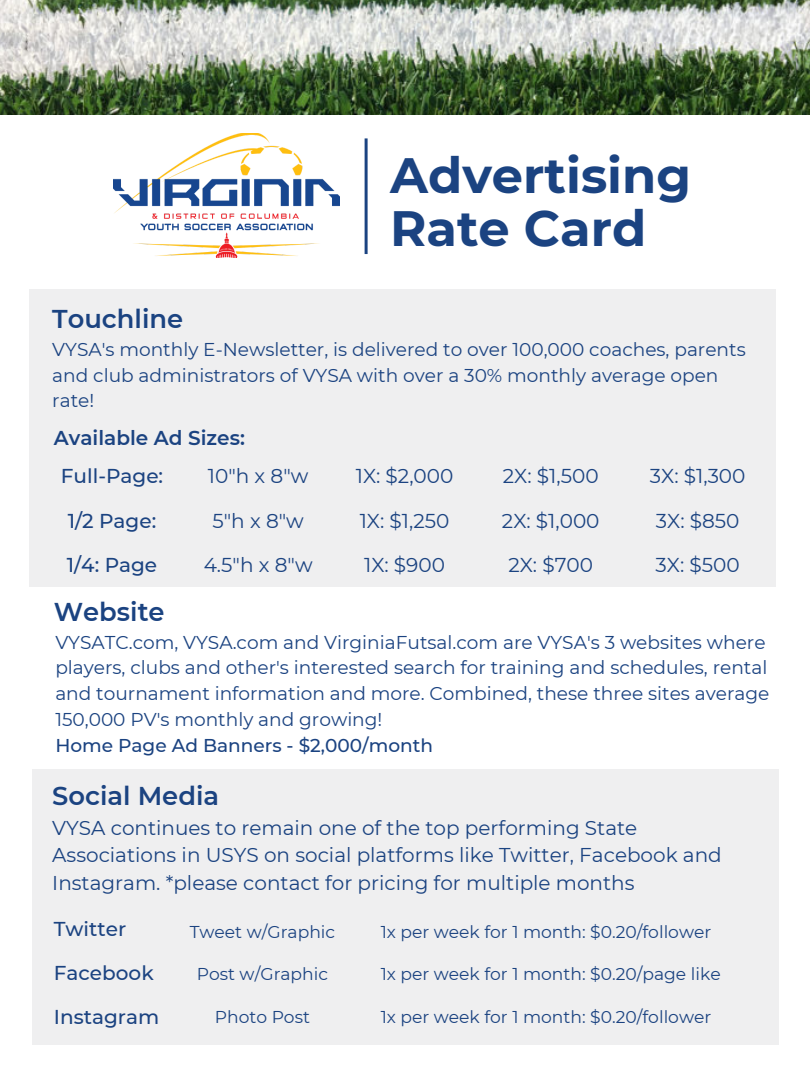
<style>
.page{position:relative;width:810px;height:1080px;background:#fff}
.page>*{position:absolute;margin:0;border:0;box-sizing:border-box;transform-origin:0 0}
.t1{font:700 49.5px "Montserrat";color:#1b4381}
.t2{font:600 25.75px "Montserrat";color:#1b4381}
.t3{font:20.06px "Montserrat";color:#1b4381}
.t4{font:500 20.06px "Montserrat";color:#1b4381}
.t5{font:600 20.06px "Montserrat";color:#1b4381}
.t6{font:20px "Montserrat";color:#1b4381}
.t7{font:18.56px/25.8px "Montserrat";color:#1b4381}
.t8{font:500 18.56px "Montserrat";color:#1b4381}
.t9{font:17.12px "Montserrat";color:#1b4381}
</style>
<div class="page">
<img style="left:0;top:0;width:810px;height:114px">
<img style="left:114px;top:133px;width:225px;height:125px">
<svg style="left:365px;top:138px;width:3px;height:116px"></svg>
<div style="left:29px;top:289px;width:747px;height:298px;background:#efeff0"></div>
<div style="left:32px;top:769px;width:747px;height:275px;background:#efeff0"></div>
<p class="t1" style="left:390px;top:146px;width:302px">Advertising</p>
<p class="t1" style="left:390px;top:198px;width:258px">Rate Card</p>
<p class="t2" style="left:52px;top:303px;width:132px">Touchline</p>
<p class="t7" style="left:52px;top:336px;width:695px">VYSA's monthly E-Newsletter, is delivered to over 100,000 coaches, parents and club administrators of VYSA with over a 30% monthly average open rate!</p>
<p class="t5" style="left:54px;top:425px;width:193px">Available Ad Sizes:</p>
<p class="t4" style="left:61px;top:464px;width:104px">Full-Page:</p>
<p class="t4" style="left:68px;top:508px;width:90px">1/2 Page:</p>
<p class="t4" style="left:67px;top:552px;width:92px">1/4: Page</p>
<p class="t3" style="left:356px;top:464px;width:99px">1X: $2,000</p>
<p class="t3" style="left:360px;top:508px;width:91px">1X: $1,250</p>
<p class="t3" style="left:364px;top:552px;width:82px">1X: $900</p>
<p class="t3" style="left:503px;top:464px;width:97px">2X: $1,500</p>
<p class="t3" style="left:502px;top:508px;width:99px">2X: $1,000</p>
<p class="t3" style="left:508px;top:552px;width:86px">2X: $700</p>
<p class="t3" style="left:650px;top:464px;width:97px">3X: $1,300</p>
<p class="t3" style="left:656px;top:508px;width:85px">3X: $850</p>
<p class="t3" style="left:656px;top:552px;width:86px">3X: $500</p>
<p class="t3" style="left:208px;top:464px;width:102px">10"h x 8"w</p>
<p class="t3" style="left:212px;top:508px;width:93px">5"h x 8"w</p>
<p class="t3" style="left:204px;top:552px;width:110px">4.5"h x 8"w</p>
<p class="t2" style="left:54px;top:596px;width:112px">Website</p>
<p class="t7" style="left:55px;top:629px;width:716px">VYSATC.com, VYSA.com and VirginiaFutsal.com are VYSA's 3 websites where players, clubs and other's interested search for training and schedules, rental and tournament information and more. Combined, these three sites average 150,000 PV's monthly and growing!</p>
<p class="t8" style="left:55px;top:734px;width:379px">Home Page Ad Banners - $2,000/month</p>
<p class="t2" style="left:52px;top:780px;width:168px">Social Media</p>
<p class="t6" style="left:52px;top:815px;width:587px">VYSA continues to remain one of the top performing State</p>
<p class="t6" style="left:52px;top:843px;width:671px">Associations in USYS on social platforms like Twitter, Facebook and</p>
<p class="t6" style="left:52px;top:871px;width:584px">Instagram. *please contact for pricing for multiple months</p>
<p class="t4" style="left:54px;top:917px;width:74px">Twitter</p>
<p class="t4" style="left:54px;top:961px;width:101px">Facebook</p>
<p class="t4" style="left:54px;top:1005px;width:107px">Instagram</p>
<p class="t9" style="left:190px;top:921px;width:147px">Tweet w/Graphic</p>
<p class="t9" style="left:197px;top:964px;width:133px">Post w/Graphic</p>
<p class="t9" style="left:215px;top:1006px;width:97px">Photo Post</p>
<p class="t9" style="left:381px;top:921px;width:332px">1x per week for 1 month: $0.20/follower</p>
<p class="t9" style="left:381px;top:964px;width:341px">1x per week for 1 month: $0.20/page like</p>
<p class="t9" style="left:381px;top:1006px;width:332px">1x per week for 1 month: $0.20/follower</p>
</div>
